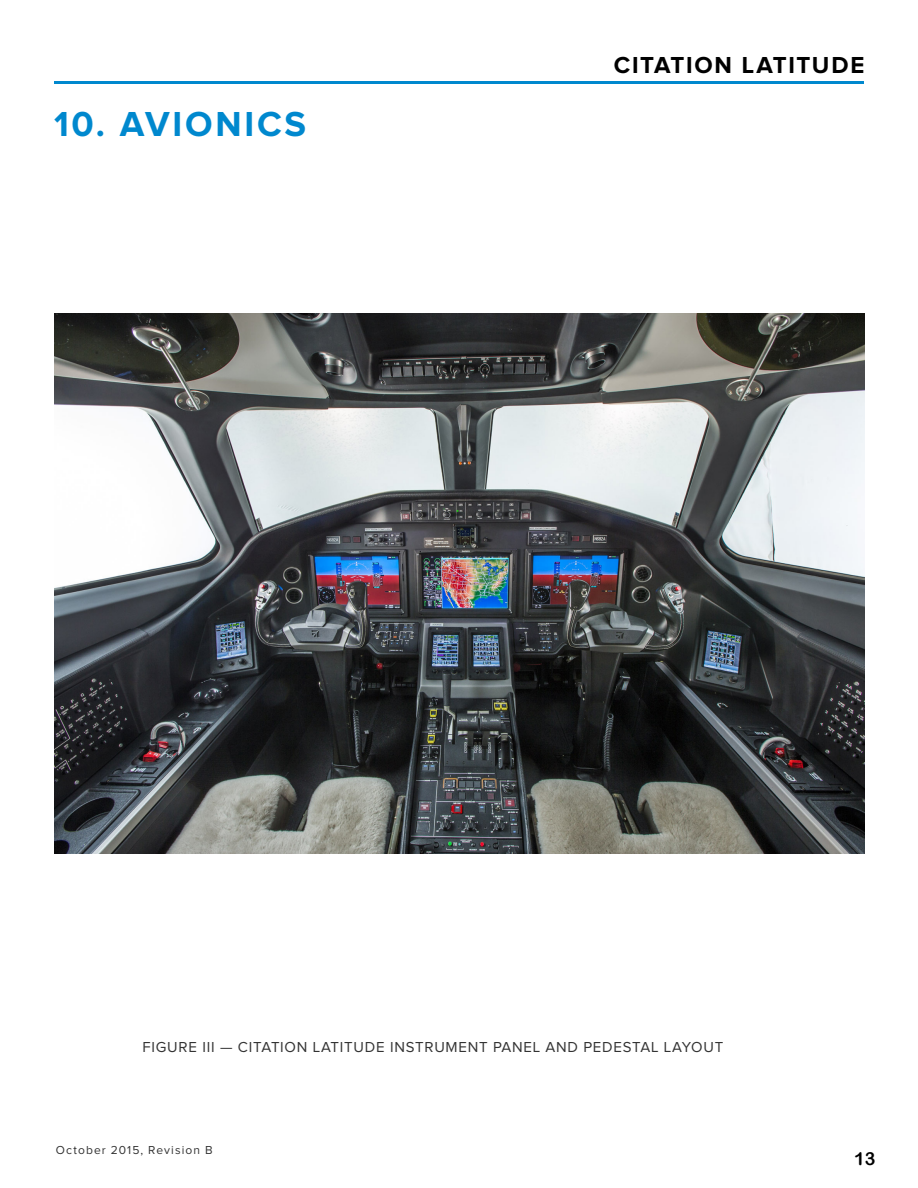
<style>
.page{position:relative;width:918px;height:1188px;background:#fff}
.page>*{position:absolute;margin:0;border:0;box-sizing:border-box;transform-origin:0 0}
.t1{font:700 36px "Proxima Nova";letter-spacing:.075em;color:#0088ce}
.t2{font:700 24px "Proxima Nova";letter-spacing:.06em;color:#000}
.t3{font:18px "Arial Rounded MT Bold";color:#000}
.t4{font:15px "Proxima Nova";letter-spacing:.05em;color:#333}
.t5{font:12px "Proxima Nova";letter-spacing:.09em;color:#333}
</style>
<div class="page">
<hr style="left:54px;top:81px;width:810px;height:3px;background:#0088ce">
<img style="left:54px;top:314px;width:810px;height:540px">
<h1 class="t1" style="left:54px;top:104px;width:254px">10. AVIONICS</h1>
<h2 class="t2" style="left:614px;top:51px;width:252px">CITATION LATITUDE</h2>
<p class="t4" style="left:142px;top:1038px;width:582px">FIGURE III — CITATION LATITUDE INSTRUMENT PANEL AND PEDESTAL LAYOUT</p>
<p class="t5" style="left:56px;top:1144px;width:158px">October 2015, Revision B</p>
<p class="t3" style="left:854px;top:1148px;width:23px">13</p>
</div>
